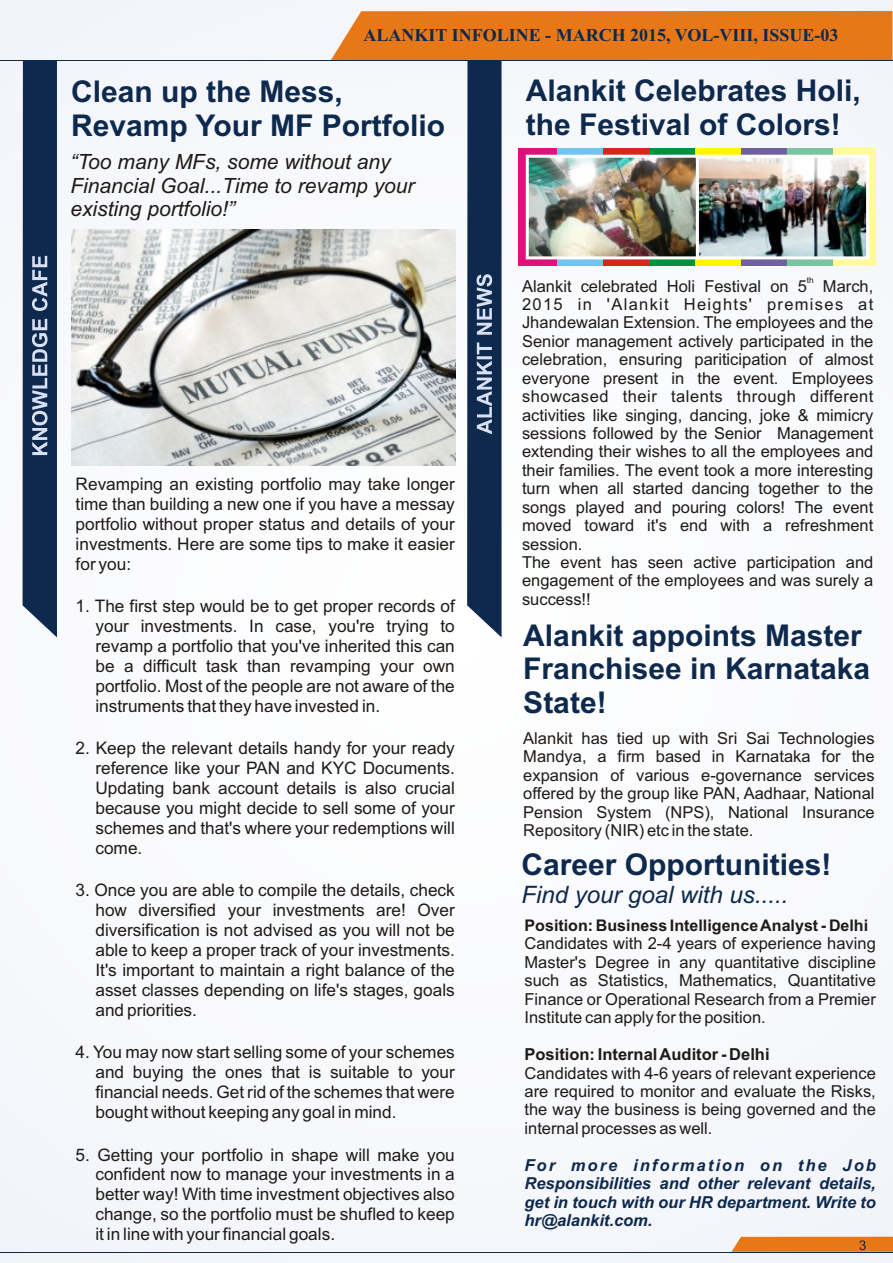
<style>
.page{position:relative;width:893px;height:1263px;background:#f9f9fc}
.page>*{position:absolute;margin:0;border:0;box-sizing:border-box;transform-origin:0 0}
.t1{font:700 30px/33.5px "Arial";color:#0d294d}
.t2{font:italic 24px "Arial";color:#0d294d}
.t3{font:italic 21px/23.4px "Arial";color:#1f1a17}
.t4{font:700 18px "Times New Roman";color:#0d294d}
.t5{font:17.25px/20px "Arial";color:#1f1a17;text-align:justify}
.t6{font:16.5px/18.5px "Arial";color:#1f1a17;text-align:justify}
.t7{font:italic 700 16.5px/18.5px "Arial";color:#0d294d;text-align:justify}
.t8{font:700 16.5px "Arial";color:#1f1a17}
.t9{font:700 16.05px "Arial";color:#1f1a17}
.t10{font:8.25px "Arial";color:#1f1a17}
</style>
<div class="page">
<hr style="left:0;top:60px;width:893px;height:1px;background:#0d294d">
<svg style="left:732px;top:1237px;width:161px;height:15px;background:#e67c20"></svg>
<hr style="left:0;top:1252px;width:893px;height:1px;background:#0d294d">
<svg style="left:330px;top:11px;width:562px;height:626px"></svg>
<svg style="left:23px;top:61px;width:34px;height:576px;background:#213b5d"></svg>
<svg style="left:519px;top:149px;width:38px;height:116px"></svg>
<svg style="left:557px;top:149px;width:46px;height:116px"></svg>
<svg style="left:603px;top:149px;width:46px;height:116px"></svg>
<svg style="left:649px;top:149px;width:46px;height:116px"></svg>
<svg style="left:695px;top:149px;width:46px;height:116px"></svg>
<svg style="left:741px;top:149px;width:46px;height:116px"></svg>
<svg style="left:787px;top:149px;width:46px;height:116px"></svg>
<div style="left:833px;top:149px;width:43px;height:116px;background:#fffa9c"></div>
<img style="left:72px;top:230px;width:383px;height:235px">
<img style="left:530px;top:159px;width:335px;height:96px">
<div style="left:526px;top:155px;width:173px;height:104px;border:3px solid #fff"></div>
<div style="left:696px;top:155px;width:173px;height:104px;border:3px solid #fff"></div>
<p class="t4" style="left:364px;top:28px;width:477px">ALANKIT INFOLINE - MARCH 2015, VOL-VIII, ISSUE-03</p>
<h1 class="t1" style="left:71px;top:78px;width:375px">Clean up the Mess,<br>Revamp Your MF Portfolio</h1>
<h1 class="t1" style="left:526px;top:77px;width:337px">Alankit Celebrates Holi, the Festival of Colors!</h1>
<p class="t3" style="left:70px;top:152px;width:346px">“Too many MFs, some without any<br>Financial Goal...Time to revamp your existing portfolio!”</p>
<p class="t5" style="left:76px;top:475px;width:381px">Revamping an existing portfolio may take longer time than building a new one if you have a messay portfolio without proper status and details of your investments. Here are some tips to make it easier for you:</p>
<p class="t5" style="left:95px;top:597px;width:361px;text-indent:-20px">1. The first step would be to get proper records of your investments. In case, you're trying to revamp a portfolio that you've inherited this can be a difficult task than revamping your own portfolio. Most of the people are not aware of the instruments that they have invested in.</p>
<p class="t5" style="left:95px;top:740px;width:361px;text-indent:-20px">2. Keep the relevant details handy for your ready reference like your PAN and KYC Documents.<br>Updating bank account details is also crucial because you might decide to sell some of your schemes and that's where your redemptions will come.</p>
<p class="t5" style="left:95px;top:882px;width:361px;text-indent:-20px">3. Once you are able to compile the details, check how diversified your investments are! Over diversification is not advised as you will not be able to keep a proper track of your investments.<br>It's important to maintain a right balance of the asset classes depending on life's stages, goals and priorities.</p>
<p class="t5" style="left:95px;top:1044px;width:361px;text-indent:-20px">4. You may now start selling some of your schemes and buying the ones that is suitable to your financial needs. Get rid of the schemes that were bought without keeping any goal in mind.</p>
<p class="t5" style="left:95px;top:1146px;width:361px;text-indent:-20px">5. Getting your portfolio in shape will make you confident now to manage your investments in a better way! With time investment objectives also change, so the portfolio must be shufled to keep it in line with your financial goals.</p>
<p class="t10" style="left:807px;top:277px;width:8px">th</p>
<p class="t6" style="left:522px;top:278px;width:353px;text-align:left">Alankit celebrated Holi Festival on 5 March, 2015 in 'Alankit Heights' premises at Jhandewalan Extension. The employees and the Senior management actively participated in the celebration, ensuring pariticipation of almost everyone present in the event. Employees showcased their talents through different activities like singing, dancing, joke &amp; mimicry sessions followed by the Senior Management extending their wishes to all the employees and their families. The event took a more interesting turn when all started dancing together to the songs played and pouring colors! The event moved toward it's end with a refreshment session.<br>The event has seen active participation and engagement of the employees and was surely a success!!</p>
<h1 class="t1" style="left:523px;top:621px;width:348px">Alankit appoints Master<br>Franchisee in Karnataka<br>State!</h1>
<p class="t6" style="left:523px;top:730px;width:353px">Alankit has tied up with Sri Sai Technologies Mandya, a firm based in Karnataka for the expansion of various e-governance services offered by the group like PAN, Aadhaar, National Pension System (NPS), National Insurance Repository (NIR) etc in the state.</p>
<h1 class="t1" style="left:521px;top:850px;width:312px">Career Opportunities!</h1>
<h2 class="t2" style="left:521px;top:885px;width:268px">Find your goal with us.....</h2>
<p class="t9" style="left:525px;top:919px;width:345px">Position: Business Intelligence Analyst - Delhi</p>
<p class="t6" style="left:525px;top:936px;width:353px">Candidates with 2-4 years of experience having Master's Degree in any quantitative discipline such as Statistics, Mathematics, Quantitative Finance or Operational Research from a Premier Institute can apply for the position.</p>
<p class="t8" style="left:525px;top:1048px;width:247px">Position: Internal Auditor - Delhi</p>
<p class="t6" style="left:525px;top:1065px;width:353px">Candidates with 4-6 years of relevant experience are required to monitor and evaluate the Risks, the way the business is being governed and the internal processes as well.</p>
<p class="t7" style="left:524px;top:1157px;width:353px">For more information on the Job Responsibilities and other relevant details, get in touch with our HR department. Write to hr@alankit.com.</p>
</div>
